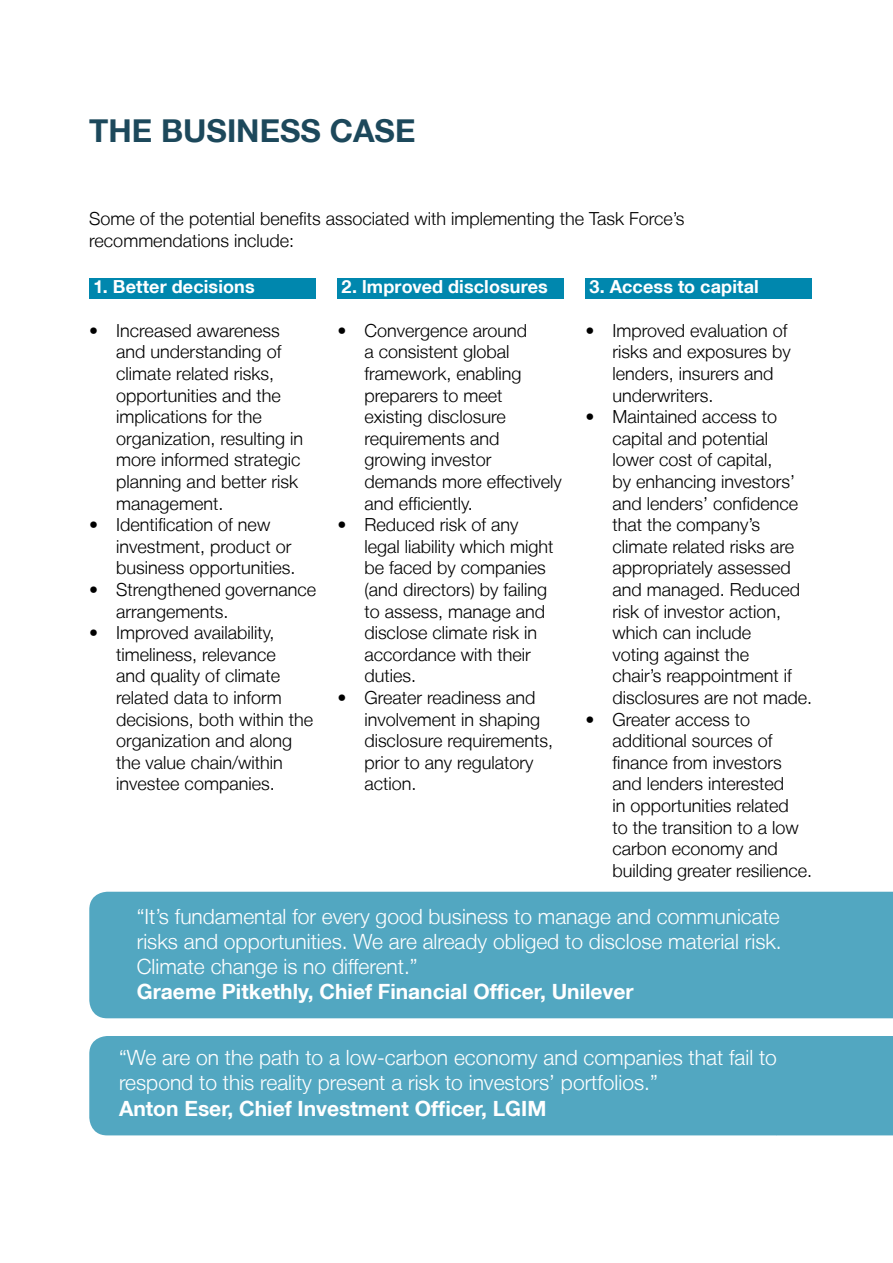
<style>
.page{position:relative;width:893px;height:1263px;background:#fff}
.page>*{position:absolute;margin:0;border:0;box-sizing:border-box;transform-origin:0 0}
.t1{font:700 31.5px "Helvetica Neue LT";color:#1c485b}
.t2{font:300 21px/25.2px "Helvetica Neue LT";color:#fff}
.t3{font:700 21px "Helvetica Neue LT";color:#fff}
.t4{font:300 18px/21.6px "Helvetica Neue LT";color:#000}
.t5{font:700 18px "Helvetica Neue LT";letter-spacing:.005em;color:#fff}
</style>
<div class="page">
<div style="left:89px;top:278px;width:227px;height:21px;background:#0087ae"></div>
<div style="left:337px;top:278px;width:227px;height:21px;background:#0087ae"></div>
<div style="left:585px;top:278px;width:227px;height:21px;background:#0087ae"></div>
<div style="left:89px;top:1036px;width:804px;height:99px;background:#52a7c1"></div>
<div style="left:89px;top:892px;width:804px;height:126px;background:#52a7c1"></div>
<h1 class="t1" style="left:89px;top:111px;width:328px">THE BUSINESS CASE</h1>
<p class="t4" style="left:89px;top:208px;width:597px">Some of the potential benefits associated with implementing the Task Force’s recommendations include:</p>
<p class="t5" style="left:94px;top:276px;width:163px">1. Better decisions</p>
<p class="t4" style="left:116px;top:319px;width:188px;text-indent:-27px">• Increased awareness and understanding of climate related risks, opportunities and the implications for the organization, resulting in more informed strategic planning and better risk management.</p>
<p class="t4" style="left:116px;top:513px;width:181px;text-indent:-27px">• Identification of new investment, product or business opportunities.</p>
<p class="t4" style="left:116px;top:578px;width:201px;text-indent:-27px">• Strengthened governance arrangements.</p>
<p class="t4" style="left:116px;top:621px;width:199px;text-indent:-27px">• Improved availability, timeliness, relevance<br>and quality of climate related data to inform decisions, both within the organization and along the value chain/within investee companies.</p>
<p class="t5" style="left:342px;top:276px;width:208px">2. lmproved disclosures</p>
<p class="t4" style="left:364px;top:319px;width:199px;text-indent:-27px">• Convergence around<br>a consistent global framework, enabling preparers to meet existing disclosure requirements and growing investor demands more effectively and efficiently.</p>
<p class="t4" style="left:364px;top:513px;width:191px;text-indent:-27px">• Reduced risk of any legal liability which might be faced by companies (and directors) by failing to assess, manage and disclose climate risk in accordance with their duties.</p>
<p class="t4" style="left:364px;top:686px;width:190px;text-indent:-27px">• Greater readiness and involvement in shaping disclosure requirements, prior to any regulatory action.</p>
<p class="t5" style="left:590px;top:276px;width:171px">3. Access to capital</p>
<p class="t4" style="left:612px;top:319px;width:180px;text-indent:-27px">• Improved evaluation of risks and exposures by lenders, insurers and underwriters.</p>
<p class="t4" style="left:612px;top:405px;width:201px;text-indent:-27px">• Maintained access to capital and potential lower cost of capital,<br>by enhancing investors’ and lenders’ confidence that the company’s climate related risks are appropriately assessed and managed. Reduced risk of investor action, which can include<br>voting against the<br>chair’s reappointment if disclosures are not made.</p>
<p class="t4" style="left:612px;top:708px;width:201px;text-indent:-27px">• Greater access to additional sources of finance from investors and lenders interested<br>in opportunities related<br>to the transition to a low carbon economy and building greater resilience.</p>
<p class="t2" style="left:137px;top:903px;width:646px;text-align:justify">“It’s fundamental for every good business to manage and communicate risks and opportunities. We are already obliged to disclose material risk.<br>Climate change is no different.”</p>
<p class="t3" style="left:137px;top:979px;width:498px">Graeme Pitkethly, Chief Financial Officer, Unilever</p>
<p class="t2" style="left:119px;top:1045px;width:659px">“We are on the path to a low-carbon economy and companies that fail to respond to this reality present a risk to investors’ portfolios.”</p>
<p class="t3" style="left:119px;top:1095px;width:429px">Anton Eser, Chief Investment Officer, LGIM</p>
</div>
